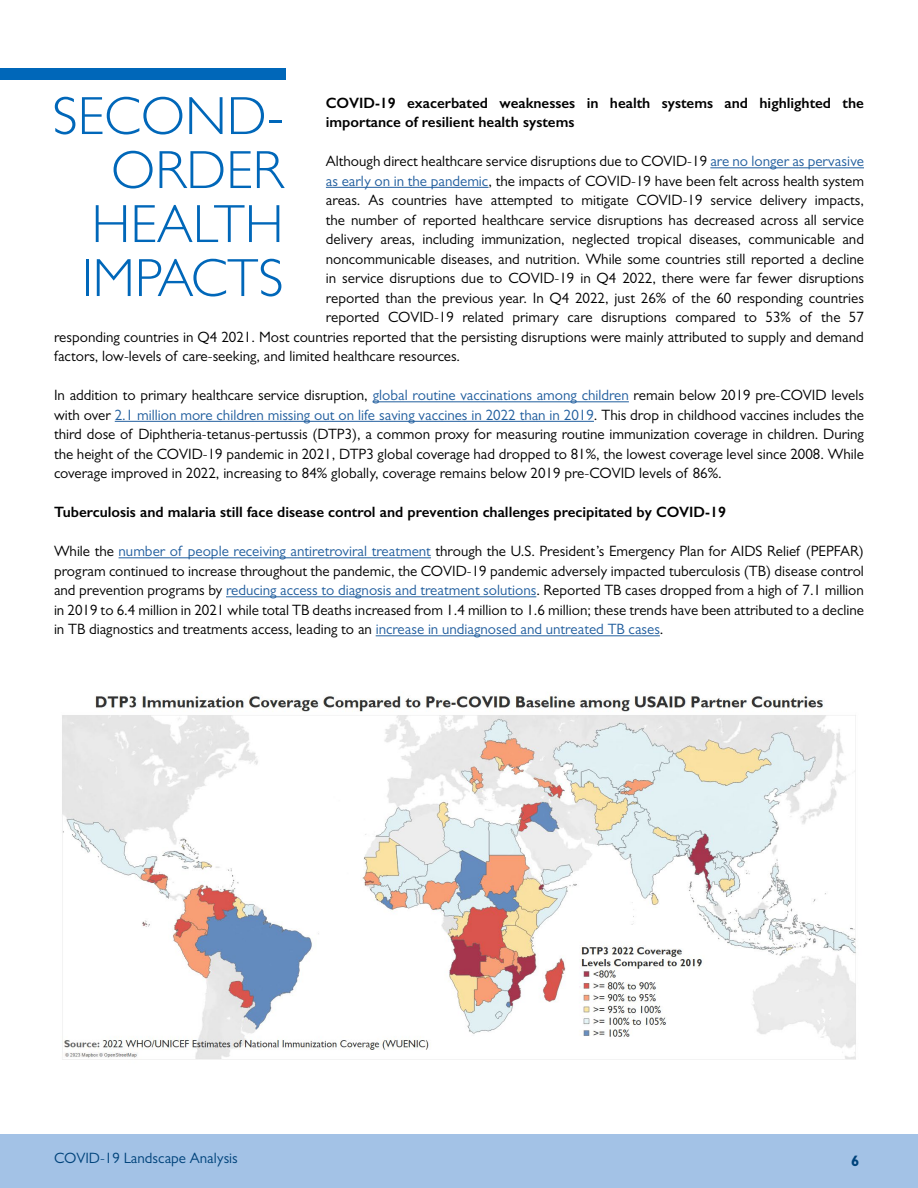
<style>
.page{position:relative;width:918px;height:1188px;background:#fff}
.page>*{position:absolute;margin:0;border:0;box-sizing:border-box;transform-origin:0 0}
.Heading_1{font:300 54px/54px "Gill Sans";color:#0067b9;text-align:center}
.Paragraph_1{font:15px/19.5px "Gill Sans";color:#000;text-align:justify}
.Paragraph_1-2{font:600 15px/19.5px "Gill Sans";color:#000}
.t1{font:15px "Gill Sans MT Std";color:#00437b}
.t2{font:700 15px "Gill Sans MT Std";color:#00437b}
.s1{color:#215e9e}
</style>
<div class="page">
<div style="left:0;top:69px;width:285px;height:11px;background:#0067b9"></div>
<hr style="left:710px;top:167px;width:154px;height:1px;background:#215e9e">
<hr style="left:326px;top:187px;width:163px;height:1px;background:#215e9e">
<hr style="left:373px;top:401px;width:256px;height:1px;background:#215e9e">
<hr style="left:115px;top:421px;width:479px;height:1px;background:#215e9e">
<hr style="left:119px;top:557px;width:312px;height:1px;background:#215e9e">
<hr style="left:226px;top:596px;width:310px;height:1px;background:#215e9e">
<hr style="left:376px;top:635px;width:284px;height:1px;background:#215e9e">
<img style="left:62px;top:695px;width:794px;height:365px">
<div style="left:0;top:1134px;width:918px;height:54px;background:#a3c2e6"></div>
<p class="Heading_1" style="left:52px;top:87px;width:233px">SECOND-</p>
<p class="Heading_1" style="left:81px;top:141px;width:204px">ORDER<br>HEALTH<br>IMPACTS</p>
<p class="Paragraph_1-2" style="left:326px;top:93px;width:540px">COVID-19 exacerbated weaknesses in health systems and highlighted the importance of resilient health systems</p>
<p class="Paragraph_1" style="left:326px;top:151px;width:540px">Although direct healthcare service disruptions due to COVID-19 <span class="s1">are no longer as pervasive</span></p>
<p class="Paragraph_1" style="left:326px;top:171px;width:540px"><span class="s1">as early on in the pandemic</span>, the impacts of COVID-19 have been felt across health system</p>
<p class="Paragraph_1" style="left:326px;top:190px;width:540px">areas. As countries have attempted to mitigate COVID-19 service delivery impacts,</p>
<p class="Paragraph_1" style="left:326px;top:210px;width:540px">the number of reported healthcare service disruptions has decreased across all service</p>
<p class="Paragraph_1" style="left:326px;top:229px;width:540px">delivery areas, including immunization, neglected tropical diseases, communicable and</p>
<p class="Paragraph_1" style="left:326px;top:249px;width:540px">noncommunicable diseases, and nutrition. While some countries still reported a decline</p>
<p class="Paragraph_1" style="left:326px;top:268px;width:540px">in service disruptions due to COVID-19 in Q4 2022, there were far fewer disruptions</p>
<p class="Paragraph_1" style="left:326px;top:288px;width:540px">reported than the previous year. In Q4 2022, just 26% of the 60 responding countries</p>
<p class="Paragraph_1" style="left:326px;top:307px;width:540px">reported COVID-19 related primary care disruptions compared to 53% of the 57</p>
<p class="Paragraph_1" style="left:54px;top:327px;width:811px">responding countries in Q4 2021. Most countries reported that the persisting disruptions were mainly attributed to supply and demand</p>
<p class="Paragraph_1" style="left:54px;top:346px;width:408px">factors, low-levels of care-seeking, and limited healthcare resources.</p>
<p class="Paragraph_1" style="left:54px;top:385px;width:811px">In addition to primary healthcare service disruption, <span class="s1">global routine vaccinations among children</span> remain below 2019 pre-COVID levels with over <span class="s1">2.1 million more children missing out on life saving vaccines in 2022 than in 2019</span>. This drop in childhood vaccines includes the third dose of Diphtheria-tetanus-pertussis (DTP3), a common proxy for measuring routine immunization coverage in children. During the height of the COVID-19 pandemic in 2021, DTP3 global coverage had dropped to 81%, the lowest coverage level since 2008. While coverage improved in 2022, increasing to 84% globally, coverage remains below 2019 pre-COVID levels of 86%.</p>
<p class="Paragraph_1-2" style="left:54px;top:502px;width:673px">Tuberculosis and malaria still face disease control and prevention challenges precipitated by COVID-19</p>
<p class="Paragraph_1" style="left:54px;top:541px;width:811px">While the <span class="s1">number of people receiving antiretroviral treatment</span> through the U.S. President’s Emergency Plan for AIDS Relief (PEPFAR) program continued to increase throughout the pandemic, the COVID-19 pandemic adversely impacted tuberculosis (TB) disease control and prevention programs by <span class="s1">reducing access to diagnosis and treatment solutions</span>. Reported TB cases dropped from a high of 7.1 million in 2019 to 6.4 million in 2021 while total TB deaths increased from 1.4 million to 1.6 million; these trends have been attributed to a decline in TB diagnostics and treatments access, leading to an <span class="s1">increase in undiagnosed and untreated TB cases</span>.</p>
<p class="t1" style="left:54px;top:1150px;width:185px">COVID-19 Landscape Analysis</p>
<p class="t2" style="left:851px;top:1152px;width:10px">6</p>
</div>
